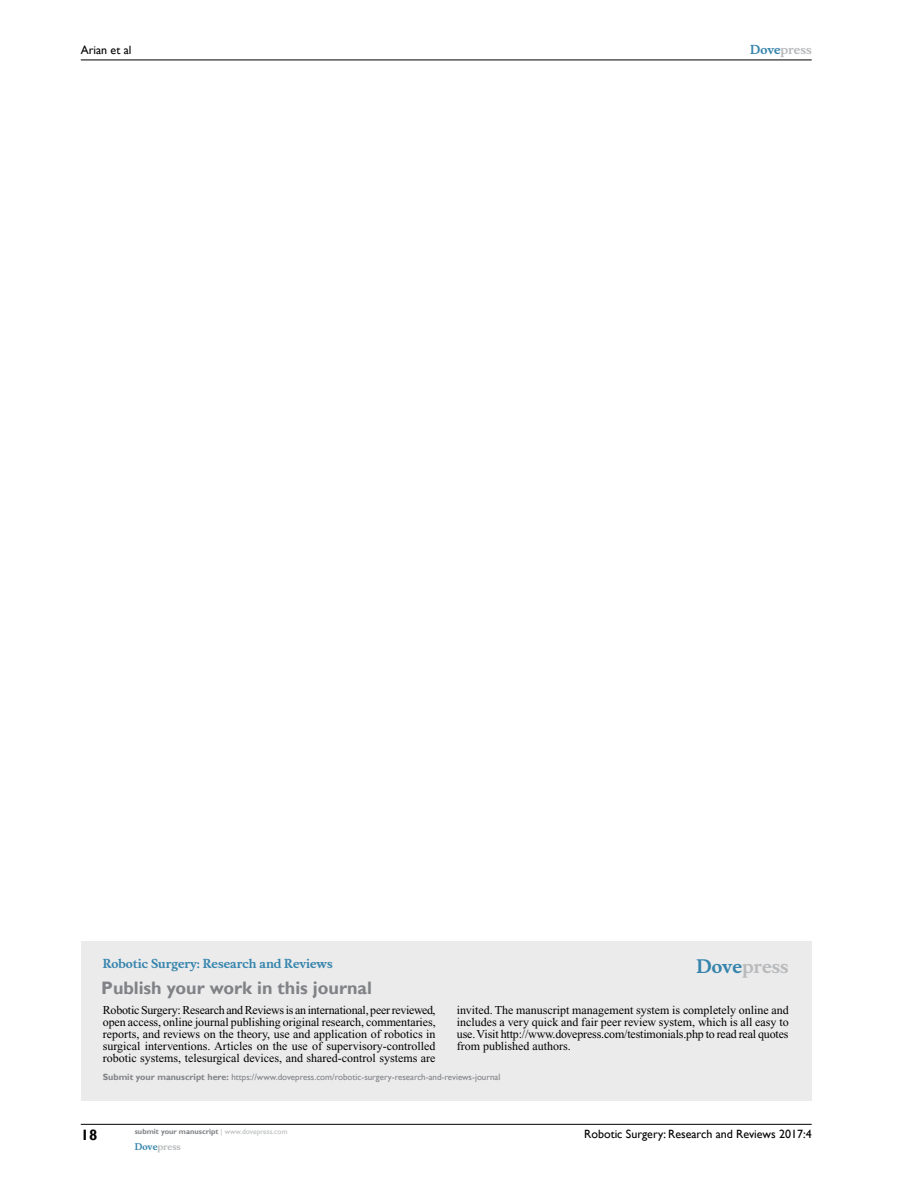
<style>
.page{position:relative;width:918px;height:1188px;background:#fff}
.page>*{position:absolute;margin:0;border:0;box-sizing:border-box;transform-origin:0 0}
.t1{font:700 18px "Gill Sans";color:#808285}
.t2{font:700 18px "Musee";color:#b8babc}
.t3{font:700 15px "Gill Sans";color:#000}
.t4{font:12px/12px "Times New Roman";color:#000;text-align:justify}
.t5{font:12px "Gill Sans";color:#000}
.t6{font:700 12px "Musee";color:#3785ad}
.t7{font:700 12px "Musee";color:#b8babc}
.t8{font:9px "Gill Sans";color:#808285}
.t9{font:700 9px "Musee";color:#b8babc}
.t10{font:700 7.5px "Gill Sans";color:#808285}
.s1{color:#3785ad}
.s2{font-weight:700}
.s3{font-weight:400;color:#b8babc}
</style>
<div class="page">
<div style="left:81px;top:941px;width:731px;height:160px;background:#ebebec"></div>
<hr style="left:81px;top:1124px;width:731px;height:1px;background:#000">
<hr style="left:81px;top:60px;width:731px;height:1px;background:#000">
<p class="t5" style="left:81px;top:43px;width:52px">Arian et al</p>
<p class="t7" style="left:750px;top:43px;width:63px"><span class="s1">Dove</span>press</p>
<p class="t6" style="left:103px;top:956px;width:231px">Robotic Surgery: Research and Reviews</p>
<h1 class="t1" style="left:101px;top:977px;width:272px">Publish your work in this journal</h1>
<h1 class="t2" style="left:697px;top:955px;width:94px"><span class="s1">Dove</span>press</h1>
<p class="t4" style="left:103px;top:1004px;width:334px">Robotic Surgery: Research and Reviews is an international, peer reviewed, open access, online journal publishing original research, commentaries, reports, and reviews on the theory, use and application of robotics in surgical interventions. Articles on the use of supervisory-controlled robotic systems, telesurgical devices, and shared-control systems are</p>
<p class="t4" style="left:457px;top:1004px;width:333px">invited. The manuscript management system is completely online and includes a very quick and fair peer review system, which is all easy to use. Visit http://www.dovepress.com/testimonials.php to read real quotes from published authors.</p>
<p class="t8" style="left:103px;top:1072px;width:399px"><span class="s2">Submit your manuscript here:</span> https://www.dovepress.com/robotic-surgery-research-and-reviews-journal</p>
<p class="t3" style="left:81px;top:1126px;width:18px">18</p>
<p class="t10" style="left:135px;top:1127px;width:154px">submit your manuscript <span class="s3">| www.dovepress.com</span></p>
<p class="t9" style="left:135px;top:1141px;width:48px"><span class="s1">Dove</span>press</p>
<p class="t5" style="left:584px;top:1127px;width:229px">Robotic Surgery: Research and Reviews 2017:4</p>
</div>
